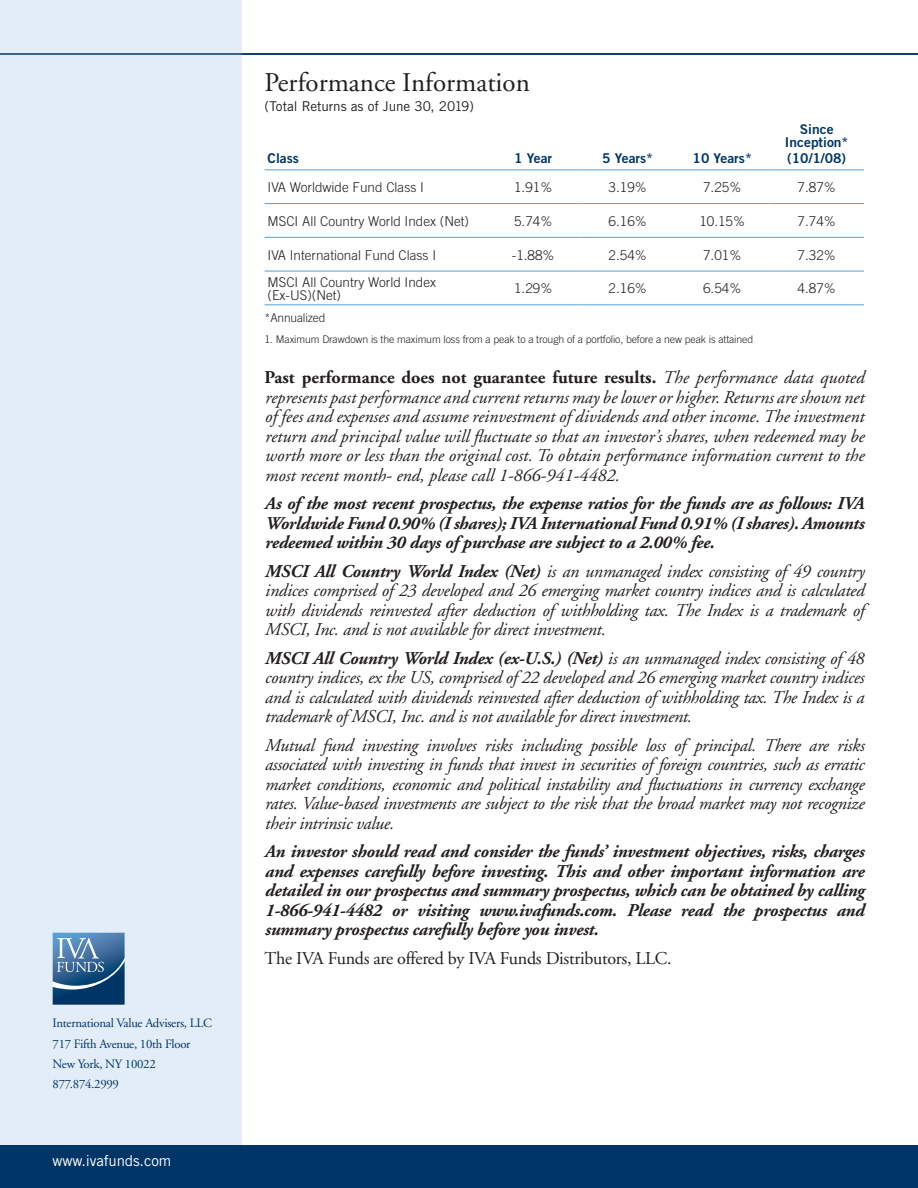
<style>
.page{position:relative;width:918px;height:1188px;background:#fff}
.page>*{position:absolute;margin:0;border:0;box-sizing:border-box;transform-origin:0 0}
.foot2{font:27px "Adobe Garamond";color:#231f20}
.foot2-2{font:italic 18px/19.5px "Adobe Garamond";letter-spacing:-.015em;color:#231f20;text-align:justify}
.foot2-3{font:italic 700 18px/19.5px "Adobe Garamond";letter-spacing:-.015em;color:#231f20;text-align:justify}
.foot2-4{font:18px "Adobe Garamond";letter-spacing:-.015em;color:#231f20}
.t1{font:15px "Trade Gothic";letter-spacing:-.01em;color:#fff}
.aaa{font:300 13.5px/13.5px "Trade Gothic";color:#231f20}
.t2{font:13.5px "Trade Gothic Bold Two";color:#003667}
.Intro_para{font:13.5px "Trade Gothic";letter-spacing:-.005em;color:#231f20}
.t3{font:12.75px/20.2px "Adobe Garamond";letter-spacing:-.02em;color:#003667}
.foot2-5{font:300 12px "Trade Gothic";letter-spacing:-.015em;color:#231f20}
.t4{font:300 10.5px "Trade Gothic";letter-spacing:-.01em;color:#231f20}
.s1{font-weight:700;font-style:normal}
.s2{font-weight:700}
</style>
<div class="page">
<hr style="left:265px;top:169px;width:221px;height:1px;background:#56a0d5">
<hr style="left:486px;top:169px;width:94px;height:1px;background:#56a0d5">
<hr style="left:580px;top:169px;width:95px;height:1px;background:#56a0d5">
<hr style="left:675px;top:169px;width:95px;height:1px;background:#56a0d5">
<hr style="left:770px;top:169px;width:94px;height:1px;background:#56a0d5">
<hr style="left:265px;top:203px;width:221px;height:1px;background:#56a0d5">
<hr style="left:486px;top:203px;width:94px;height:1px;background:#56a0d5">
<hr style="left:580px;top:203px;width:95px;height:1px;background:#56a0d5">
<hr style="left:675px;top:203px;width:95px;height:1px;background:#56a0d5">
<hr style="left:770px;top:203px;width:94px;height:1px;background:#56a0d5">
<hr style="left:265px;top:237px;width:221px;height:1px;background:#56a0d5">
<hr style="left:486px;top:237px;width:94px;height:1px;background:#56a0d5">
<hr style="left:580px;top:237px;width:95px;height:1px;background:#56a0d5">
<hr style="left:675px;top:237px;width:95px;height:1px;background:#56a0d5">
<hr style="left:770px;top:237px;width:94px;height:1px;background:#56a0d5">
<hr style="left:265px;top:271px;width:221px;height:1px;background:#56a0d5">
<hr style="left:265px;top:304px;width:221px;height:1px;background:#56a0d5">
<hr style="left:486px;top:271px;width:94px;height:1px;background:#56a0d5">
<hr style="left:580px;top:271px;width:95px;height:1px;background:#56a0d5">
<hr style="left:675px;top:271px;width:95px;height:1px;background:#56a0d5">
<hr style="left:770px;top:271px;width:94px;height:1px;background:#56a0d5">
<hr style="left:486px;top:304px;width:94px;height:1px;background:#56a0d5">
<hr style="left:580px;top:304px;width:95px;height:1px;background:#56a0d5">
<hr style="left:675px;top:304px;width:95px;height:1px;background:#56a0d5">
<hr style="left:770px;top:304px;width:94px;height:1px;background:#56a0d5">
<div style="left:0;top:0;width:242px;height:1188px;background:#e3edf7"></div>
<svg style="left:53px;top:933px;width:72px;height:72px;background:#406f99"></svg>
<div style="left:0;top:1145px;width:918px;height:43px;background:#003667"></div>
<hr style="left:0;top:53px;width:918px;height:2px;background:#003667">
<p class="t3" style="left:53px;top:1014px;width:161px">International Value Advisers, LLC<br>717 Fifth Avenue, 10th Floor<br>New York, NY 10022<br>877.874.2999</p>
<p class="t1" style="left:53px;top:1152px;width:120px">www.ivafunds.com</p>
<p class="foot2" style="left:265px;top:68px;width:267px">Performance Information</p>
<p class="Intro_para" style="left:265px;top:98px;width:211px">(Total Returns as of June 30, 2019)</p>
<p class="t2" style="left:268px;top:150px;width:33px">Class</p>
<p class="t2" style="left:514px;top:150px;width:39px">1 Year</p>
<p class="t2" style="left:602px;top:150px;width:52px">5 Years*</p>
<p class="t2" style="left:693px;top:150px;width:61px">10 Years*</p>
<p class="t2" style="left:800px;top:121px;width:35px">Since</p>
<p class="t2" style="left:785px;top:134px;width:65px">Inception*</p>
<p class="t2" style="left:787px;top:150px;width:60px">(10/1/08)</p>
<p class="aaa" style="left:268px;top:180px;width:158px">IVA Worldwide Fund Class I</p>
<p class="aaa" style="left:514px;top:180px;width:40px">1.91%</p>
<p class="aaa" style="left:609px;top:180px;width:40px">3.19%</p>
<p class="aaa" style="left:703px;top:180px;width:40px">7.25%</p>
<p class="aaa" style="left:798px;top:180px;width:40px">7.87%</p>
<p class="aaa" style="left:268px;top:214px;width:203px">MSCI All Country World Index (Net)</p>
<p class="aaa" style="left:514px;top:214px;width:40px">5.74%</p>
<p class="aaa" style="left:609px;top:214px;width:40px">6.16%</p>
<p class="aaa" style="left:699px;top:214px;width:47px">10.15%</p>
<p class="aaa" style="left:798px;top:214px;width:40px">7.74%</p>
<p class="aaa" style="left:268px;top:248px;width:170px">IVA International Fund Class I</p>
<p class="aaa" style="left:512px;top:248px;width:44px">-1.88%</p>
<p class="aaa" style="left:609px;top:248px;width:40px">2.54%</p>
<p class="aaa" style="left:703px;top:248px;width:40px">7.01%</p>
<p class="aaa" style="left:798px;top:248px;width:40px">7.32%</p>
<p class="aaa" style="left:268px;top:275px;width:170px">MSCI All Country World Index (Ex-US)(Net)</p>
<p class="aaa" style="left:514px;top:282px;width:40px">1.29%</p>
<p class="aaa" style="left:609px;top:282px;width:40px">2.16%</p>
<p class="aaa" style="left:703px;top:282px;width:40px">6.54%</p>
<p class="aaa" style="left:798px;top:282px;width:40px">4.87%</p>
<p class="foot2-5" style="left:265px;top:310px;width:62px">*Annualized</p>
<p class="t4" style="left:265px;top:333px;width:490px">1. Maximum Drawdown is the maximum loss from a peak to a trough of a portfolio, before a new peak is attained</p>
<p class="foot2-2" style="left:265px;top:368px;width:601px"><span class="s1">Past performance does not guarantee future results.</span> The performance data quoted represents past performance and current returns may be lower or higher. Returns are shown net of fees and expenses and assume reinvestment of dividends and other income. The investment return and principal value will fluctuate so that an investor’s shares, when redeemed may be worth more or less than the original cost. To obtain performance information current to the most recent month- end, please call 1-866-941-4482.</p>
<p class="foot2-3" style="left:265px;top:494px;width:601px">As of the most recent prospectus, the expense ratios for the funds are as follows: IVA Worldwide Fund 0.90% (I shares); IVA International Fund 0.91% (I shares). Amounts redeemed within 30 days of purchase are subject to a 2.00% fee.</p>
<p class="foot2-2" style="left:265px;top:562px;width:601px"><span class="s2">MSCI All Country World Index (Net)</span> is an unmanaged index consisting of 49 country indices comprised of 23 developed and 26 emerging market country indices and is calculated with dividends reinvested after deduction of withholding tax. The Index is a trademark of MSCI, Inc. and is not available for direct investment.</p>
<p class="foot2-2" style="left:265px;top:649px;width:601px"><span class="s2">MSCI All Country World Index (ex-U.S.) (Net)</span> is an unmanaged index consisting of 48 country indices, ex the US, comprised of 22 developed and 26 emerging market country indices and is calculated with dividends reinvested after deduction of withholding tax. The Index is a trademark of MSCI, Inc. and is not available for direct investment.</p>
<p class="foot2-2" style="left:265px;top:736px;width:601px">Mutual fund investing involves risks including possible loss of principal. There are risks associated with investing in funds that invest in securities of foreign countries, such as erratic market conditions, economic and political instability and fluctuations in currency exchange rates. Value-based investments are subject to the risk that the broad market may not recognize their intrinsic value.</p>
<p class="foot2-3" style="left:265px;top:842px;width:601px">An investor should read and consider the funds’ investment objectives, risks, charges and expenses carefully before investing. This and other important information are detailed in our prospectus and summary prospectus, which can be obtained by calling 1-866-941-4482 or visiting www.ivafunds.com. Please read the prospectus and summary prospectus carefully before you invest.</p>
<p class="foot2-4" style="left:265px;top:948px;width:408px">The IVA Funds are offered by IVA Funds Distributors, LLC.</p>
</div>
